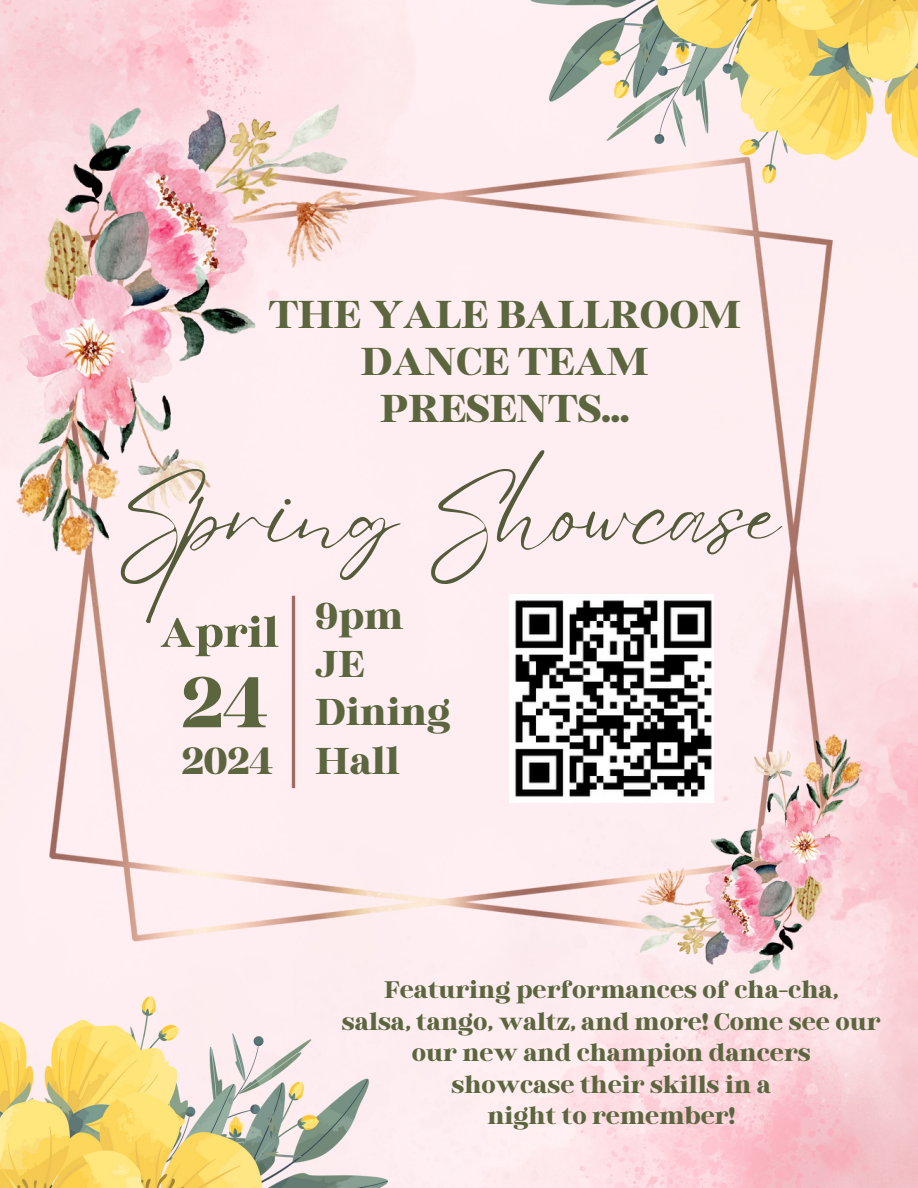
<style>
.page{position:relative;width:918px;height:1188px;background:#fff}
.page>*{position:absolute;margin:0;border:0;box-sizing:border-box;transform-origin:0 0}
.t1{font:94.5px "Eyesome Script";color:#535b3a}
.t2{font:700 87.3px "Binggo Wood Display";color:#5b663f}
.t3{font:700 51.3px "Binggo Wood Display";color:#5b663f}
.t4{font:700 47.85px/47.2px "Binggo Wood Display";color:#5b663f;text-align:center}
.t5{font:700 46.35px "Binggo Wood Display";color:#5b663f}
.t6{font:700 46.05px/48.3px "Binggo Wood Display";color:#5b663f}
.t7{font:700 29.55px "Binggo Wood Display";color:#5b663f}
</style>
<div class="page">
<img style="left:0;top:0;width:918px;height:1188px">
<img style="left:17px;top:105px;width:846px;height:868px">
<hr style="left:292px;top:596px;width:3px;height:192px;background:#9f6a5f">
<img style="left:0;top:997px;width:387px;height:191px">
<img style="left:531px;top:0;width:387px;height:184px">
<img style="left:510px;top:594px;width:203px;height:208px">
<h3 class="t4" style="left:269px;top:291px;width:474px">THE YALE BALLROOM<br>DANCE TEAM<br>PRESENTS...</h3>
<p class="t1" style="left:116px;top:454px;width:666px">Spring Showcase</p>
<h3 class="t6" style="left:316px;top:591px;width:137px">9pm<br>JE<br>Dining</h3>
<p class="t3" style="left:160px;top:607px;width:120px">April</p>
<p class="t2" style="left:182px;top:659px;width:87px">24</p>
<h4 class="t5" style="left:182px;top:737px;width:93px">2024</h4>
<h3 class="t6" style="left:316px;top:737px;width:86px">Hall</h3>
<p class="t7" style="left:384px;top:975px;width:456px">Featuring performances of cha-cha,</p>
<p class="t7" style="left:342px;top:1007px;width:540px">salsa, tango, waltz, and more! Come see our</p>
<p class="t7" style="left:412px;top:1038px;width:400px">our new and champion dancers</p>
<p class="t7" style="left:452px;top:1070px;width:321px">showcase their skills in a</p>
<p class="t7" style="left:487px;top:1101px;width:249px">night to remember!</p>
</div>
